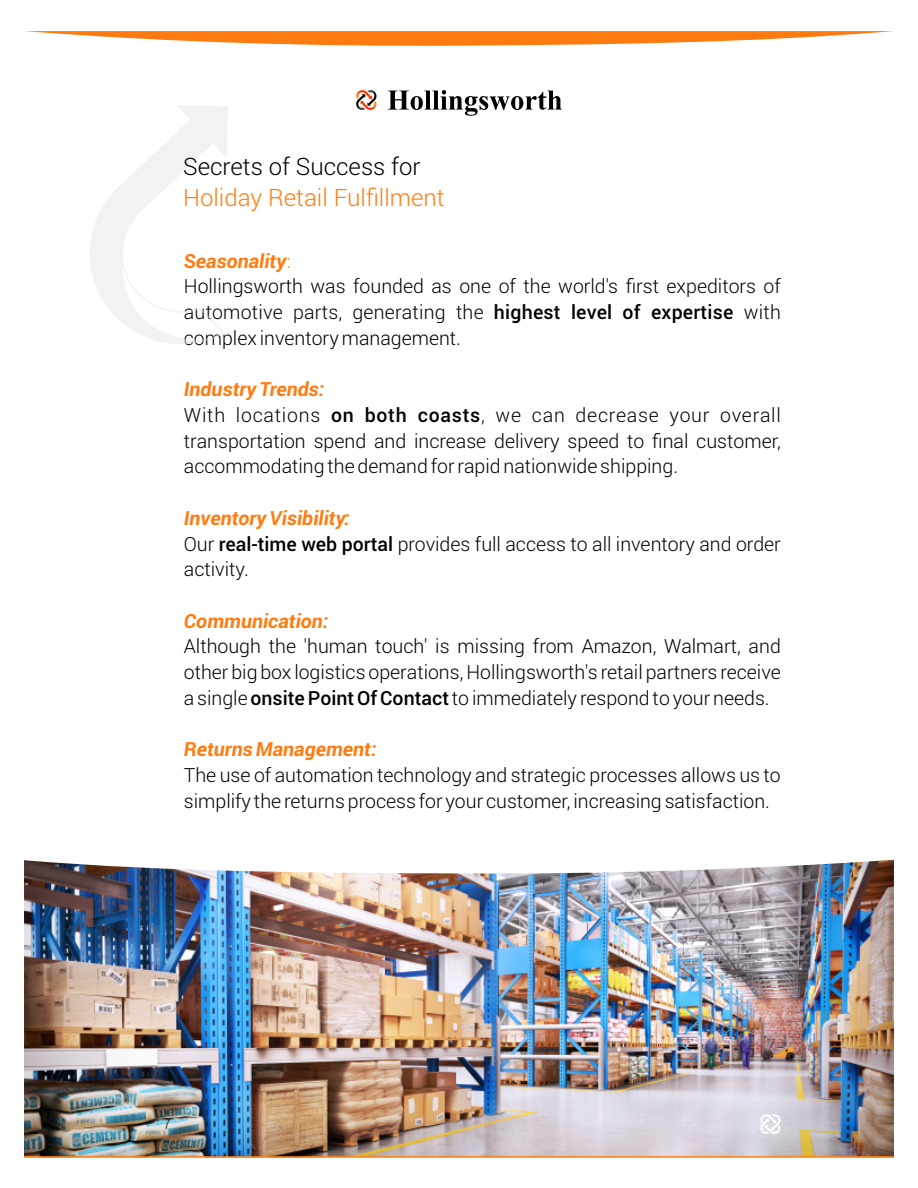
<style>
.page{position:relative;width:918px;height:1188px;background:#fff}
.page>*{position:absolute;margin:0;border:0;box-sizing:border-box;transform-origin:0 0}
.t1{font:300 24px "Roboto";color:#ff7b0f}
.t2{font:300 24px "Roboto";color:#000}
.t3{font:300 19.5px/25.7px "Roboto";color:#000}
.t4{font:italic 700 19.5px "Roboto";color:#ff7b0f}
.t5{font:300 15px "Roboto";color:#1a1a1a}
.s1{font-weight:700;font-style:italic;color:#ff7b0f}
.s2{color:#ff7b0f}
.s3{font-weight:500}
</style>
<div class="page">
<img style="left:24px;top:860px;width:870px;height:296px">
<svg style="left:356px;top:90px;width:21px;height:20px"></svg>
<svg style="left:388px;top:90px;width:174px;height:26px"></svg>
<svg style="left:90px;top:105px;width:138px;height:239px"></svg>
<svg style="left:25px;top:31px;width:868px;height:15px"></svg>
<hr style="left:24px;top:1156px;width:870px;height:2px;background:#ff7b0f">
<svg style="left:760px;top:1114px;width:21px;height:21px"></svg>
<p class="t2" style="left:183px;top:149px;width:239px">Secrets of Success for</p>
<p class="t1" style="left:183px;top:181px;width:263px">Holiday Retail Fulfillment</p>
<p class="t3" style="left:184px;top:247px;width:599px"><span class="s1">Seasonality</span><span class="s2">:<br></span>Hollingsworth was founded as one of the world's first expeditors of automotive parts, generating the <span class="s3">highest level of expertise</span> with complex inventory management.</p>
<p class="t3" style="left:184px;top:376px;width:598px"><span class="s1">Industry Trends:<br></span>With locations <span class="s3">on both coasts</span>, we can decrease your overall transportation spend and increase delivery speed to final customer, accommodating the demand for rapid nationwide shipping.</p>
<p class="t3" style="left:184px;top:504px;width:598px"><span class="s1">Inventory Visibility:<br></span>Our <span class="s3">real-time web portal</span> provides full access to all inventory and order activity.</p>
<p class="t4" style="left:184px;top:607px;width:146px">Communication:</p>
<p class="t3" style="left:184px;top:633px;width:599px;text-align:justify">Although the 'human touch' is missing from Amazon, Walmart, and other big box logistics operations, Hollingsworth's retail partners receive a single <span class="s3">onsite Point Of Contact</span>to immediately respond to your needs.</p>
<p class="t4" style="left:184px;top:736px;width:194px">Returns Management:</p>
<p class="t3" style="left:184px;top:762px;width:599px">The use of automation technology and strategic processes allows us to simplify the returns process for your customer, increasing satisfaction.</p>
<p class="t5" style="left:163px;top:1114px;width:10px">7</p>
</div>
